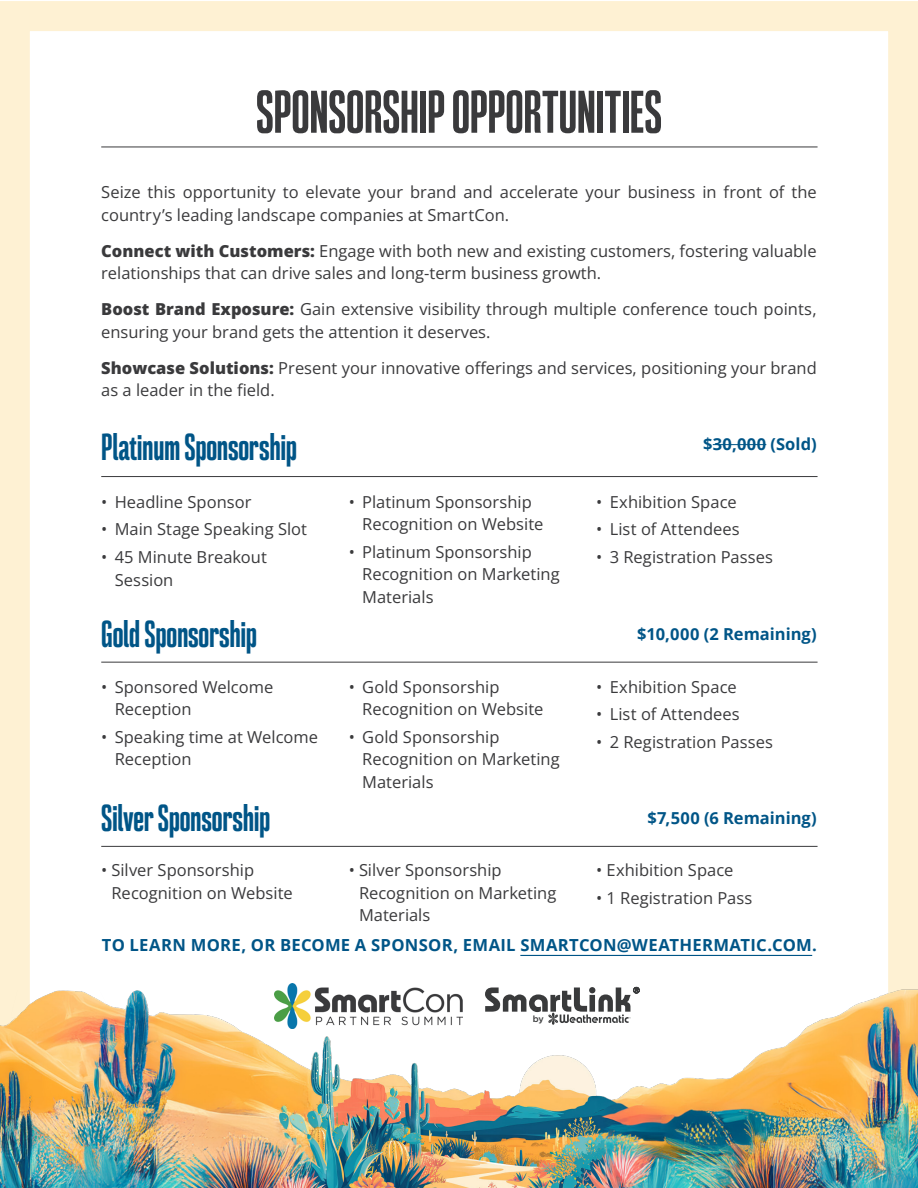
<style>
.page{position:relative;width:918px;height:1188px;background:#fff}
.page>*{position:absolute;margin:0;border:0;box-sizing:border-box;transform-origin:0 0}
._6_pt_Small_Text{font:60px "Mouzambik";letter-spacing:-.01em;color:#3a3a3c}
._6_pt_Small_Text-2{font:37.5px "Mouzambik";letter-spacing:-.005em;color:#005587}
._6_pt_Small_Text-3{font:700 16.65px "Open Sans";letter-spacing:.015em;color:#005587}
._6_pt_Small_Text-4{font:16.5px/22.5px "Open Sans";color:#3a3a3c}
._6_pt_Small_Text-5{font:700 16.5px "Open Sans";color:#005587}
.t1{font:500 9px "Gotham";color:#393a3b}
</style>
<div class="page">
<hr style="left:713px;top:444px;width:53px;height:1px;background:#005587">
<div style="left:0;top:1px;width:918px;height:1187px;border:30px solid #fef1d3"></div>
<hr style="left:101px;top:147px;width:717px;height:1px;background:#3a3a3c">
<hr style="left:101px;top:476px;width:717px;height:1px;background:#3a3a3c">
<hr style="left:101px;top:662px;width:717px;height:1px;background:#3a3a3c">
<hr style="left:101px;top:846px;width:717px;height:1px;background:#3a3a3c">
<img style="left:0;top:956px;width:918px;height:232px">
<hr style="left:520px;top:955px;width:292px;height:1px;background:#005587">
<img style="left:275px;top:983px;width:187px;height:45px">
<svg style="left:485px;top:987px;width:155px;height:38px"></svg>
<p class="_6_pt_Small_Text" style="left:256px;top:79px;width:408px">SPONSORSHIP OPPORTUNITIES</p>
<p class="_6_pt_Small_Text-4" style="left:101px;top:181px;width:717px">Seize this opportunity to elevate your brand and accelerate your business in front of the country’s leading landscape companies at SmartCon.</p>
<p class="_6_pt_Small_Text-4" style="left:101px;top:239px;width:717px">Connect with Customers: Engage with both new and existing customers, fostering valuable relationships that can drive sales and long-term business growth.</p>
<p class="_6_pt_Small_Text-4" style="left:101px;top:298px;width:717px">Boost Brand Exposure: Gain extensive visibility through multiple conference touch points, ensuring your brand gets the attention it deserves.</p>
<p class="_6_pt_Small_Text-4" style="left:101px;top:356px;width:717px">Showcase Solutions: Present your innovative offerings and services, positioning your brand as a leader in the field.</p>
<p class="_6_pt_Small_Text-2" style="left:101px;top:426px;width:197px">Platinum Sponsorship</p>
<p class="_6_pt_Small_Text-4" style="left:101px;top:490px;width:152px">• Headline Sponsor</p>
<p class="_6_pt_Small_Text-4" style="left:101px;top:518px;width:207px">• Main Stage Speaking Slot</p>
<p class="_6_pt_Small_Text-4" style="left:115px;top:545px;width:154px;text-indent:-14px">• 45 Minute Breakout<br>Session</p>
<p class="_6_pt_Small_Text-2" style="left:101px;top:613px;width:157px">Gold Sponsorship</p>
<p class="_6_pt_Small_Text-4" style="left:115px;top:675px;width:160px;text-indent:-14px">• Sponsored Welcome<br>Reception</p>
<p class="_6_pt_Small_Text-4" style="left:115px;top:725px;width:205px;text-indent:-14px">• Speaking time at Welcome<br>Reception</p>
<p class="_6_pt_Small_Text-2" style="left:101px;top:797px;width:170px">Silver Sponsorship</p>
<p class="_6_pt_Small_Text-4" style="left:362px;top:490px;width:183px;text-indent:-14px">• Platinum Sponsorship<br>Recognition on Website</p>
<p class="_6_pt_Small_Text-4" style="left:362px;top:540px;width:199px;text-indent:-14px">• Platinum Sponsorship<br>Recognition on Marketing<br>Materials</p>
<p class="_6_pt_Small_Text-4" style="left:362px;top:675px;width:183px;text-indent:-14px">• Gold Sponsorship<br>Recognition on Website</p>
<p class="_6_pt_Small_Text-4" style="left:362px;top:725px;width:199px;text-indent:-14px">• Gold Sponsorship<br>Recognition on Marketing<br>Materials</p>
<p class="_6_pt_Small_Text-5" style="left:703px;top:432px;width:115px">$30,000 (Sold)</p>
<p class="_6_pt_Small_Text-4" style="left:596px;top:490px;width:142px">• Exhibition Space</p>
<p class="_6_pt_Small_Text-4" style="left:596px;top:518px;width:145px">• List of Attendees</p>
<p class="_6_pt_Small_Text-4" style="left:596px;top:545px;width:178px">• 3 Registration Passes</p>
<p class="_6_pt_Small_Text-5" style="left:637px;top:622px;width:181px">$10,000 (2 Remaining)</p>
<p class="_6_pt_Small_Text-4" style="left:596px;top:675px;width:142px">• Exhibition Space</p>
<p class="_6_pt_Small_Text-4" style="left:596px;top:703px;width:145px">• List of Attendees</p>
<p class="_6_pt_Small_Text-4" style="left:596px;top:730px;width:178px">• 2 Registration Passes</p>
<p class="_6_pt_Small_Text-5" style="left:647px;top:806px;width:171px">$7,500 (6 Remaining)</p>
<p class="_6_pt_Small_Text-4" style="left:112px;top:858px;width:183px;text-indent:-10px">• Silver Sponsorship<br>Recognition on Website</p>
<p class="_6_pt_Small_Text-4" style="left:359px;top:858px;width:199px;text-indent:-10px">• Silver Sponsorship<br>Recognition on Marketing<br>Materials</p>
<p class="_6_pt_Small_Text-4" style="left:596px;top:858px;width:139px">• Exhibition Space</p>
<p class="_6_pt_Small_Text-4" style="left:596px;top:886px;width:158px">• 1 Registration Pass</p>
<p class="_6_pt_Small_Text-3" style="left:102px;top:933px;width:717px">TO LEARN MORE, OR BECOME A SPONSOR, EMAIL SMARTCON@WEATHERMATIC.COM.</p>
<p class="t1" style="left:533px;top:1012px;width:13px">by</p>
</div>
